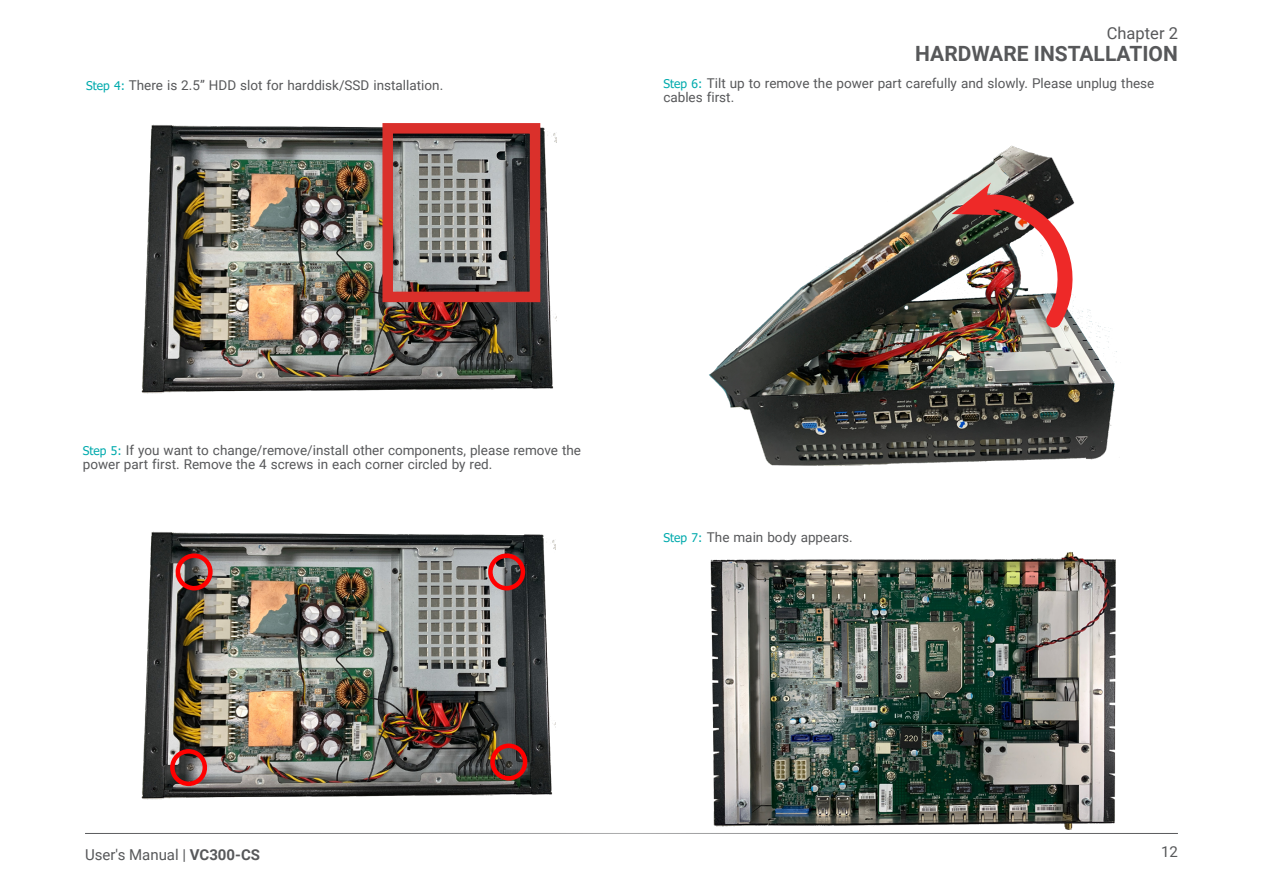
<style>
.page{position:relative;width:1263px;height:893px;background:#fff}
.page>*{position:absolute;margin:0;border:0;box-sizing:border-box;transform-origin:0 0}
.t1{font:700 21px "Roboto";color:#57585a}
.t2{font:16.5px "Roboto";color:#57585a}
.t3{font:15px "Roboto";color:#57585a}
.InstallText{font:13.5px/13.5px "Roboto";color:#57585a}
.s1{font-family:"Tahoma";font-size:12px;color:#00aaad}
.s2{font-weight:700}
</style>
<div class="page">
<hr style="left:85px;top:833px;width:1093px;height:1px;background:#57585a">
<img style="left:141px;top:531px;width:415px;height:269px">
<div style="left:176px;top:553px;width:37px;height:37px;border:4px solid #f00;border-radius:50%"></div>
<div style="left:488px;top:553px;width:37px;height:37px;border:4px solid #f00;border-radius:50%"></div>
<div style="left:490px;top:743px;width:37px;height:37px;border:4px solid #f00;border-radius:50%"></div>
<div style="left:170px;top:749px;width:37px;height:37px;border:4px solid #f00;border-radius:50%"></div>
<img style="left:709px;top:145px;width:408px;height:321px">
<img style="left:710px;top:552px;width:406px;height:278px">
<img style="left:952px;top:183px;width:124px;height:158px">
<img style="left:141px;top:123px;width:415px;height:271px">
<div style="left:382px;top:123px;width:158px;height:179px;border:10px solid #da302b"></div>
<p class="InstallText" style="left:86px;top:78px;width:359px"><span class="s1">Step 4:</span> There is 2.5” HDD slot for harddisk/SSD installation.</p>
<p class="t2" style="left:1107px;top:21px;width:73px">Chapter 2</p>
<h1 class="t1" style="left:915px;top:39px;width:264px">HARDWARE INSTALLATION</h1>
<p class="InstallText" style="left:663px;top:76px;width:492px"><span class="s1">Step 6:</span> Tilt up to remove the power part carefully and slowly. Please unplug these cables first.</p>
<p class="InstallText" style="left:83px;top:443px;width:500px"><span class="s1">Step 5:</span> If you want to change/remove/install other components, please remove the power part first. Remove the 4 screws in each corner circled by red.</p>
<p class="InstallText" style="left:663px;top:530px;width:191px"><span class="s1">Step 7:</span> The main body appears.</p>
<p class="t3" style="left:85px;top:844px;width:176px">User's Manual | <span class="s2">VC300-CS</span></p>
<p class="t3" style="left:1161px;top:841px;width:18px">12</p>
</div>
